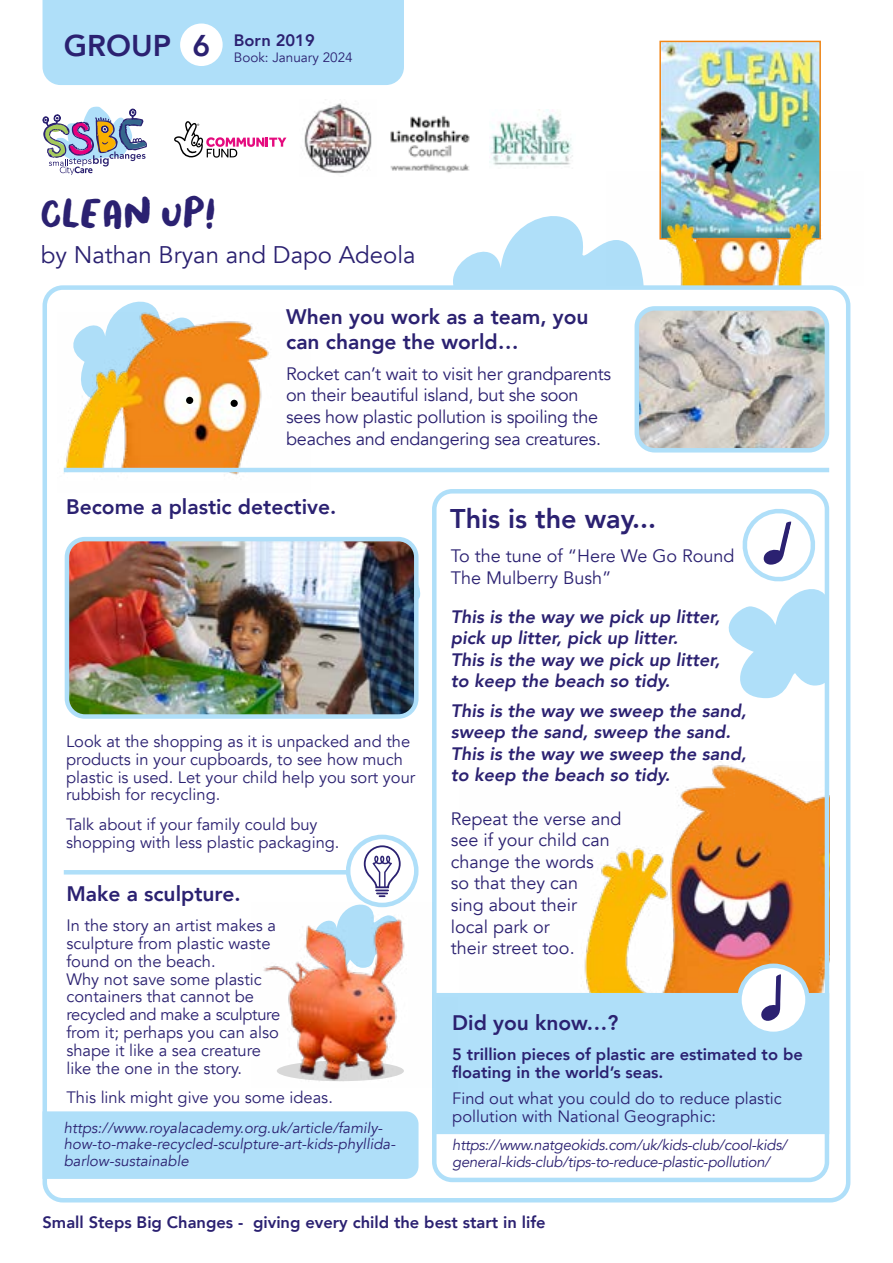
<style>
.page{position:relative;width:893px;height:1263px;background:#fff}
.page>*{position:absolute;margin:0;border:0;box-sizing:border-box;transform-origin:0 0}
.t1{font:42px "Finger Paint";color:#2b2171}
.t2{font:800 30px "Avenir";color:#2b2171}
.t3{font:800 27px "Avenir";color:#2b2171}
.t4{font:24px "Avenir";color:#2b2171}
.t5{font:800 21px/25.2px "Avenir";color:#2b2171}
.t6{font:18px/21.6px "Avenir";letter-spacing:-.015em;color:#2b2171}
.t7{font:italic 800 18px "Avenir";color:#2b2171}
.t8{font:16.5px/17.9px "Avenir";color:#2b2171}
.t9{font:800 16.5px/17.9px "Avenir";color:#2b2171}
.t10{font:italic 15px/16.2px "Avenir";color:#2b2171}
.t11{font:italic 15px/16.2px "Avenir";letter-spacing:-.02em;color:#2b2171}
.t12{font:13.5px "Avenir";color:#2b2171}
</style>
<div class="page">
<svg style="left:453px;top:216px;width:154px;height:69px"></svg>
<svg style="left:115px;top:302px;width:44px;height:11px"></svg>
<img style="left:584px;top:765px;width:240px;height:228px">
<div style="left:48px;top:1111px;width:371px;height:68px;background:#afdff9"></div>
<img style="left:63px;top:313px;width:247px;height:162px">
<div style="left:432px;top:489px;width:397px;height:693px;border:4px solid #afdff9;border-radius:18px"></div>
<div style="left:434px;top:995px;width:393px;height:137px;background:#afdff9"></div>
<div style="left:432px;top:993px;width:397px;height:141px;border:4px solid #afdff9"></div>
<hr style="left:64px;top:468px;width:765px;height:4px;background:#afdff9">
<img style="left:662px;top:44px;width:156px;height:128px">
<div style="left:659px;top:41px;width:162px;height:198px;border:2px solid #f18616"></div>
<img style="left:607px;top:172px;width:215px;height:113px">
<div style="left:43px;top:0;width:361px;height:85px;background:#afdff9"></div>
<div style="left:180px;top:24px;width:43px;height:42px;background:#fff;border-radius:50%"></div>
<svg style="left:43px;top:106px;width:104px;height:69px"></svg>
<svg style="left:174px;top:121px;width:112px;height:37px"></svg>
<img style="left:304px;top:103px;width:68px;height:71px">
<img style="left:390px;top:115px;width:80px;height:58px">
<img style="left:489px;top:110px;width:84px;height:57px">
<img style="left:639px;top:311px;width:185px;height:136px">
<div style="left:634px;top:306px;width:195px;height:146px;border:4px solid #afdff9;border-radius:18px"></div>
<div style="left:739px;top:966px;width:68px;height:68px;background:#fff;border-radius:50%"></div>
<svg style="left:761px;top:974px;width:20px;height:47px"></svg>
<div style="left:737px;top:963px;width:73px;height:73px;border:4px solid #afdff9;border-radius:50%"></div>
<img style="left:70px;top:542px;width:344px;height:172px">
<div style="left:65px;top:537px;width:354px;height:182px;border:4px solid #afdff9;border-radius:18px"></div>
<hr style="left:64px;top:870px;width:318px;height:4px;background:#afdff9">
<svg style="left:348px;top:837px;width:68px;height:68px"></svg>
<svg style="left:363px;top:845px;width:38px;height:52px"></svg>
<div style="left:346px;top:835px;width:72px;height:72px;border:4px solid #afdff9;border-radius:50%"></div>
<div style="left:231px;top:400px;width:7px;height:7px;background:#000;border-radius:50%"></div>
<div style="left:186px;top:397px;width:7px;height:7px;background:#000;border-radius:50%"></div>
<img style="left:263px;top:902px;width:170px;height:185px">
<svg style="left:729px;top:503px;width:96px;height:195px"></svg>
<div style="left:43px;top:285px;width:807px;height:917px;border:4px solid #afdff9;border-radius:18px"></div>
<p class="t2" style="left:64px;top:22px;width:109px">GROUP</p>
<p class="t2" style="left:192px;top:22px;width:19px">6</p>
<p class="t9" style="left:234px;top:31px;width:82px">Born 2019</p>
<p class="t12" style="left:234px;top:49px;width:120px">Book: January 2024</p>
<h1 class="t1" style="left:41px;top:186px;width:177px">CLEAN UP!</h1>
<h1 class="t4" style="left:41px;top:240px;width:376px">by Nathan Bryan and Dapo Adeola</h1>
<p class="t5" style="left:286px;top:304px;width:304px">When you work as a team, you can change the world…</p>
<p class="t6" style="left:286px;top:363px;width:326px">Rocket can’t wait to visit her grandparents on their beautiful island, but she soon sees how plastic pollution is spoiling the beaches and endangering sea creatures.</p>
<p class="t5" style="left:66px;top:494px;width:272px">Become a plastic detective.</p>
<p class="t8" style="left:66px;top:733px;width:351px">Look at the shopping as it is unpacked and the products in your cupboards, to see how much plastic is used. Let your child help you sort your rubbish for recycling.</p>
<p class="t8" style="left:66px;top:816px;width:275px">Talk about if your family could buy shopping with less plastic packaging.</p>
<p class="t5" style="left:66px;top:881px;width:176px">Make a sculpture.</p>
<p class="t8" style="left:66px;top:917px;width:215px">In the story an artist makes a sculpture from plastic waste found on the beach.<br>Why not save some plastic containers that cannot be recycled and make a sculpture from it; perhaps you can also shape it like a sea creature like the one in the story.</p>
<p class="t8" style="left:66px;top:1089px;width:268px">This link might give you some ideas.</p>
<p class="t10" style="left:64px;top:1120px;width:333px">https://www.royalacademy.org.uk/article/family&shy;how-to-make-recycled-sculpture-art-kids-phyllida&shy;barlow-sustainable</p>
<p class="t3" style="left:450px;top:497px;width:208px">This is the way...</p>
<p class="t6" style="left:451px;top:545px;width:285px">To the tune of “Here We Go Round<br>The Mulberry Bush”</p>
<p class="t7" style="left:451px;top:606px;width:271px">This is the way we pick up litter,</p>
<p class="t7" style="left:451px;top:627px;width:229px">pick up litter, pick up litter.</p>
<p class="t7" style="left:451px;top:649px;width:271px">This is the way we pick up litter,</p>
<p class="t7" style="left:451px;top:670px;width:221px">to keep the beach so tidy.</p>
<p class="t7" style="left:451px;top:700px;width:297px">This is the way we sweep the sand,</p>
<p class="t7" style="left:451px;top:721px;width:281px">sweep the sand, sweep the sand.</p>
<p class="t7" style="left:451px;top:743px;width:297px">This is the way we sweep the sand,</p>
<p class="t7" style="left:451px;top:764px;width:221px">to keep the beach so tidy.</p>
<p class="t6" style="left:451px;top:808px;width:172px">Repeat the verse and see if your child can change the words<br>so that they can<br>sing about their<br>local park or<br>their street too.</p>
<p class="t5" style="left:452px;top:1010px;width:168px">Did you know…?</p>
<p class="t9" style="left:452px;top:1045px;width:352px">5 trillion pieces of plastic are estimated to be floating in the world’s seas.</p>
<p class="t8" style="left:452px;top:1090px;width:331px">Find out what you could do to reduce plastic pollution with National Geographic:</p>
<p class="t11" style="left:452px;top:1137px;width:336px">https://www.natgeokids.com/uk/kids-club/cool-kids/ general-kids-club/tips-to-reduce-plastic-pollution/</p>
<p class="t9" style="left:43px;top:1214px;width:505px">Small Steps Big Changes - giving every child the best start in life</p>
</div>
